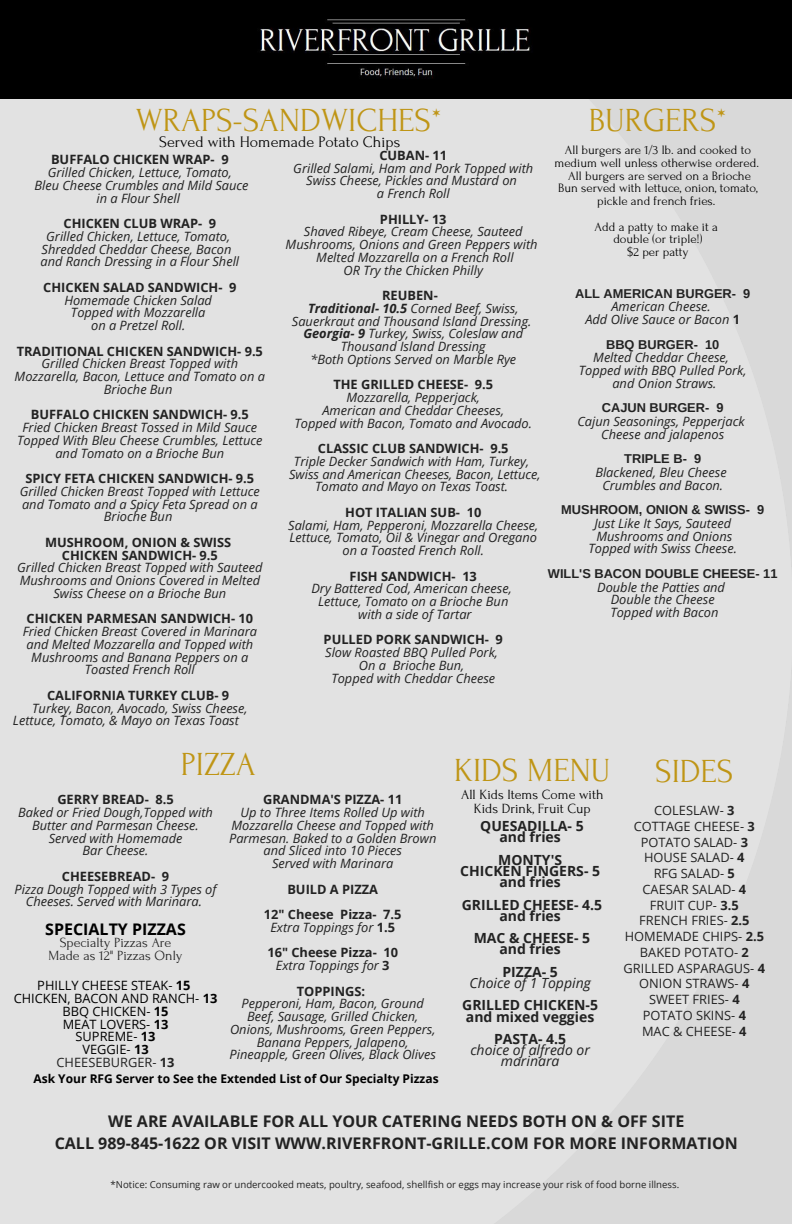
<style>
.page{position:relative;width:792px;height:1224px;background:#fff}
.page>*{position:absolute;margin:0;border:0;box-sizing:border-box;transform-origin:0 0}
.t1{font:33.7px "Forum";color:#bf9515}
.t2{font:700 16px/21.8px "Open Sans";color:#222;text-align:center}
.t3{font:16px "Forum";color:#000}
.t4{font:700 16px "Open Sans";color:#000}
.t5{font:700 14px/11.2px "Open Sans";color:#222;text-align:center}
.t6{font:italic 14px/11.2px "Open Sans";color:#222;text-align:center}
.t7{font:14px/13.5px "Forum";color:#000;text-align:center}
.t8{font:14px/13.5px "Forum";color:#222;text-align:center}
.t9{font:italic 12.8px/12.8px "Open Sans";color:#222;text-align:center}
.t10{font:700 12.8px/25.5px "Open Sans";color:#222;text-align:center}
.t11{font:12.8px/15.8px "Open Sans";color:#222;text-align:center}
.t12{font:12.8px/12.8px "Forum";color:#000;text-align:center}
.t13{font:12.8px/12.8px "Open Sans";color:#000;text-align:center}
.t14{font:700 12.8px "Arimo";color:#222}
.t15{font:700 12px "Open Sans";color:#000}
.t16{font:9.6px "Open Sans";color:#222}
.s1{font-weight:700;font-style:normal}
.s2{font-weight:700}
.s3{color:#222}
.s4{font-weight:700;color:#222}
.s5{font-weight:400;font-style:italic}
</style>
<div class="page">
<img style="left:0;top:98px;width:792px;height:1126px">
<div style="left:0;top:0;width:792px;height:98px;background:#000"></div>
<img style="left:260px;top:19px;width:270px;height:60px">
<h1 class="t1" style="left:136px;top:103px;width:308px">WRAPS-SANDWICHES*</h1>
<p class="t10" style="left:51px;top:147px;width:179px">BUFFALO CHICKEN WRAP- 9</p>
<p class="t9" style="left:34px;top:166px;width:216px">Grilled Chicken, Lettuce, Tomato,<br>Bleu Cheese Crumbles and Mild Sauce in a Flour Shell</p>
<p class="t10" style="left:64px;top:210px;width:154px">CHICKEN CLUB WRAP- 9</p>
<p class="t9" style="left:41px;top:230px;width:200px">Grilled Chicken, Lettuce, Tomato,<br>Shredded Cheddar Cheese, Bacon and Ranch Dressing in a Flour Shell</p>
<p class="t10" style="left:43px;top:274px;width:195px">CHICKEN SALAD SANDWICH- 9</p>
<p class="t9" style="left:64px;top:293px;width:149px">Homemade Chicken Salad<br>Topped with Mozzarella on a Pretzel Roll.</p>
<p class="t10" style="left:17px;top:338px;width:248px">TRADITIONAL CHICKEN SANDWICH- 9.5</p>
<p class="t9" style="left:15px;top:357px;width:252px">Grilled Chicken Breast Topped with<br>Mozzarella, Bacon, Lettuce and Tomato on a<br>Brioche Bun</p>
<p class="t10" style="left:31px;top:402px;width:220px">BUFFALO CHICKEN SANDWICH- 9.5</p>
<p class="t9" style="left:17px;top:421px;width:247px">Fried Chicken Breast Tossed in Mild Sauce<br>Topped With Bleu Cheese Crumbles, Lettuce and Tomato on a Brioche Bun</p>
<p class="t10" style="left:26px;top:465px;width:230px">SPICY FETA CHICKEN SANDWICH- 9.5</p>
<p class="t9" style="left:20px;top:485px;width:242px">Grilled Chicken Breast Topped with Lettuce and Tomato and a Spicy Feta Spread on a<br>Brioche Bun</p>
<p class="t10" style="left:45px;top:536px;width:188px;line-height:12.8px">MUSHROOM, ONION &amp; SWISS<br>CHICKEN SANDWICH- 9.5</p>
<p class="t9" style="left:17px;top:561px;width:247px">Grilled Chicken Breast Topped with Sauteed<br>Mushrooms and Onions Covered in Melted<br>Swiss Cheese on a Brioche Bun</p>
<p class="t10" style="left:27px;top:606px;width:228px">CHICKEN PARMESAN SANDWICH- 10</p>
<p class="t9" style="left:23px;top:625px;width:236px">Fried Chicken Breast Covered in Marinara and Melted Mozzarella and Topped with Mushrooms and Banana Peppers on a Toasted French Roll</p>
<p class="t10" style="left:47px;top:682px;width:184px">CALIFORNIA TURKEY CLUB- 9</p>
<p class="t9" style="left:13px;top:701px;width:236px;text-align:left;text-indent:19px">Turkey, Bacon, Avocado, Swiss Cheese,<br>Lettuce, Tomato, &amp; Mayo on Texas Toast</p>
<p class="t3" style="left:159px;top:133px;width:243px">Served with Homemade Potato Chips</p>
<p class="t10" style="left:379px;top:142px;width:69px">CUBAN- 11</p>
<p class="t9" style="left:293px;top:161px;width:241px">Grilled Salami, Ham and Pork Topped with<br>Swiss Cheese, Pickles and Mustard on<br>a French Roll</p>
<p class="t10" style="left:380px;top:206px;width:68px">PHILLY- 13</p>
<p class="t9" style="left:286px;top:225px;width:253px">Shaved Ribeye, Cream Cheese, Sauteed Mushrooms, Onions and Green Peppers with Melted Mozzarella on a French Roll<br>OR Try the Chicken Philly</p>
<p class="t9" style="left:292px;top:289px;width:241px"><span class="s1">REUBEN-<br></span><span class="s2">Traditional- 10.5</span> Corned Beef, Swiss,<br>Sauerkraut and Thousand Island Dressing.<br><span class="s2">Georgia- 9</span> Turkey, Swiss, Coleslaw and<br>Thousand Island Dressing<br>*Both Options Served on Marble Rye</p>
<p class="t10" style="left:333px;top:372px;width:161px">THE GRILLED CHEESE- 9.5</p>
<p class="t9" style="left:295px;top:391px;width:239px">Mozzarella, Pepperjack,<br>American and Cheddar Cheeses,<br>Topped with Bacon, Tomato and Avocado.</p>
<p class="t10" style="left:318px;top:435px;width:192px">CLASSIC CLUB SANDWICH- 9.5</p>
<p class="t9" style="left:289px;top:455px;width:253px">Triple Decker Sandwich with Ham, Turkey,<br>Swiss and American Cheeses, Bacon, Lettuce,<br>Tomato and Mayo on Texas Toast.</p>
<p class="t10" style="left:345px;top:499px;width:138px">HOT ITALIAN SUB- 10</p>
<p class="t9" style="left:288px;top:518px;width:252px">Salami, Ham, Pepperoni, Mozzarella Cheese,<br>Lettuce, Tomato, Oil &amp; Vinegar and Oregano on a Toasted French Roll.</p>
<p class="t10" style="left:350px;top:563px;width:129px">FISH SANDWICH- 13</p>
<p class="t9" style="left:311px;top:582px;width:202px">Dry Battered Cod, American cheese,<br>Lettuce, Tomato on a Brioche Bun with a side of Tartar</p>
<p class="t10" style="left:324px;top:627px;width:181px">PULLED PORK SANDWICH- 9</p>
<p class="t9" style="left:325px;top:646px;width:174px">Slow Roasted BBQ Pulled Pork,<br>On a Brioche Bun,<br>Topped with Cheddar Cheese</p>
<h1 class="t1" style="left:589px;top:103px;width:140px">BURGERS*</h1>
<p class="t12" style="left:554px;top:144px;width:206px">All burgers are 1/3 lb. and cooked to medium well unless otherwise ordered.<br>All burgers are served on a Brioche Bun served with lettuce, onion, tomato, pickle and french fries.</p>
<p class="t12" style="left:595px;top:220px;width:125px">Add a patty to make it a double (or triple!)<br>$2 per patty</p>
<p class="t14" style="left:575px;top:286px;width:177px">ALL AMERICAN BURGER- 9</p>
<p class="t9" style="left:585px;top:300px;width:156px">American Cheese.<br>Add Olive Sauce or Bacon <span class="s1">1</span></p>
<p class="t14" style="left:606px;top:337px;width:115px">BBQ BURGER- 10</p>
<p class="t9" style="left:579px;top:351px;width:169px">Melted Cheddar Cheese,<br>Topped with BBQ Pulled Pork, and Onion Straws.</p>
<p class="t14" style="left:602px;top:401px;width:123px">CAJUN BURGER- 9</p>
<p class="t9" style="left:577px;top:414px;width:169px">Cajun Seasonings, Pepperjack<br>Cheese and jalapenos</p>
<p class="t14" style="left:624px;top:452px;width:78px">TRIPLE B- 9</p>
<p class="t9" style="left:595px;top:465px;width:133px">Blackened, Bleu Cheese<br>Crumbles and Bacon.</p>
<p class="t14" style="left:561px;top:503px;width:204px">MUSHROOM, ONION &amp; SWISS- 9</p>
<p class="t9" style="left:588px;top:516px;width:150px">Just Like It Says, Sauteed<br>Mushrooms and Onions<br>Topped with Swiss Cheese.</p>
<p class="t14" style="left:548px;top:566px;width:231px">WILL'S BACON DOUBLE CHEESE- 11</p>
<p class="t9" style="left:597px;top:580px;width:129px">Double the Patties and<br>Double the Cheese<br>Topped with Bacon</p>
<h1 class="t1" style="left:181px;top:746px;width:76px">PIZZA</h1>
<p class="t10" style="left:57px;top:787px;width:118px">GERRY BREAD- 8.5</p>
<p class="t9" style="left:18px;top:806px;width:196px">Baked or Fried Dough,Topped with<br>Butter and Parmesan Cheese.<br>Served with Homemade<br>Bar Cheese.</p>
<p class="t10" style="left:62px;top:863px;width:109px">CHEESEBREAD- 9</p>
<p class="t9" style="left:15px;top:882px;width:203px">Pizza Dough Topped with 3 Types of<br>Cheeses. Served with Marinara.</p>
<p class="t4" style="left:45px;top:918px;width:142px">SPECIALTY PIZZAS</p>
<p class="t8" style="left:49px;top:936px;width:136px">Specialty Pizzas Are<br>Made as 12" Pizzas Only</p>
<p class="t13" style="left:14px;top:979px;width:205px">PHILLY CHEESE STEAK- <span class="s2">15<br></span>CHICKEN, BACON AND RANCH- <span class="s2">13<br></span>BBQ CHICKEN- <span class="s2">15<br></span>MEAT LOVERS- <span class="s2">13<br></span>SUPREME- <span class="s2">13<br></span>VEGGIE- <span class="s2">13<br></span><span class="s3">CHEESEBURGER-</span> <span class="s4">13</span></p>
<p class="t10" style="left:263px;top:787px;width:141px">GRANDMA'S PIZZA- 11</p>
<p class="t9" style="left:229px;top:806px;width:209px">Up to Three Items Rolled Up with<br>Mozzarella Cheese and Topped with<br>Parmesan. Baked to a Golden Brown and Sliced into 10 Pieces<br>Served with Marinara</p>
<p class="t10" style="left:264px;top:876px;width:139px">BUILD A PIZZA<br>12" Cheese Pizza- 7.5</p>
<p class="t10" style="left:267px;top:914px;width:132px;text-align:left"><span class="s5">Extra Toppings for</span> 1.5<br>16" Cheese Pizza- 10</p>
<p class="t9" style="left:276px;top:952px;width:115px;line-height:25.5px">Extra Toppings for <span class="s1">3<br>TOPPINGS:</span></p>
<p class="t9" style="left:230px;top:997px;width:208px">Pepperoni, Ham, Bacon, Ground Beef, Sausage, Grilled Chicken, Onions, Mushrooms, Green Peppers, Banana Peppers, Jalapeno, Pineapple, Green Olives, Black Olives</p>
<p class="t15" style="left:34px;top:1071px;width:407px">Ask Your RFG Server to See the Extended List of Our Specialty Pizzas</p>
<h1 class="t1" style="left:454px;top:752px;width:158px">KIDS MENU</h1>
<p class="t5" style="left:480px;top:820px;width:105px">QUESADILLA- 5 and fries</p>
<p class="t5" style="left:460px;top:854px;width:141px">MONTY'S<br>CHICKEN FINGERS- 5 and fries</p>
<p class="t5" style="left:462px;top:899px;width:142px">GRILLED CHEESE- 4.5 and fries</p>
<p class="t5" style="left:474px;top:932px;width:118px">MAC &amp; CHEESE- 5 and fries</p>
<p class="t5" style="left:503px;top:966px;width:57px">PIZZA- 5</p>
<p class="t6" style="left:470px;top:977px;width:123px">Choice of 1 Topping</p>
<p class="t5" style="left:462px;top:999px;width:137px;text-align:left">GRILLED CHICKEN-5 and mixed veggies</p>
<p class="t5" style="left:494px;top:1033px;width:73px">PASTA- 4.5</p>
<p class="t6" style="left:470px;top:1044px;width:121px">choice of alfredo or marinara</p>
<p class="t7" style="left:461px;top:788px;width:144px">All Kids Items Come with<br>Kids Drink, Fruit Cup</p>
<h1 class="t1" style="left:655px;top:753px;width:80px">SIDES</h1>
<p class="t11" style="left:624px;top:802px;width:143px">COLESLAW- <span class="s2">3<br></span>COTTAGE CHEESE- <span class="s2">3<br></span>POTATO SALAD- <span class="s2">3<br></span>HOUSE SALAD- <span class="s2">4<br></span>RFG SALAD- <span class="s2">5<br></span>CAESAR SALAD- <span class="s2">4<br></span>FRUIT CUP- <span class="s2">3.5<br></span>FRENCH FRIES- <span class="s2">2.5<br></span>HOMEMADE CHIPS- <span class="s2">2.5<br></span>BAKED POTATO- <span class="s2">2<br></span>GRILLED ASPARAGUS- <span class="s2">4<br></span>ONION STRAWS- <span class="s2">4<br></span>SWEET FRIES- <span class="s2">4<br></span>POTATO SKINS- <span class="s2">4<br></span>MAC &amp; CHEESE- <span class="s2">4</span></p>
<p class="t2" style="left:55px;top:1110px;width:685px">WE ARE AVAILABLE FOR ALL YOUR CATERING NEEDS BOTH ON &amp; OFF SITE<br>CALL 989-845-1622 OR VISIT WWW.RIVERFRONT-GRILLE.COM FOR MORE INFORMATION</p>
<p class="t16" style="left:111px;top:1178px;width:570px">*Notice: Consuming raw or undercooked meats, poultry, seafood, shellfish or eggs may increase your risk of food borne illness.</p>
</div>
